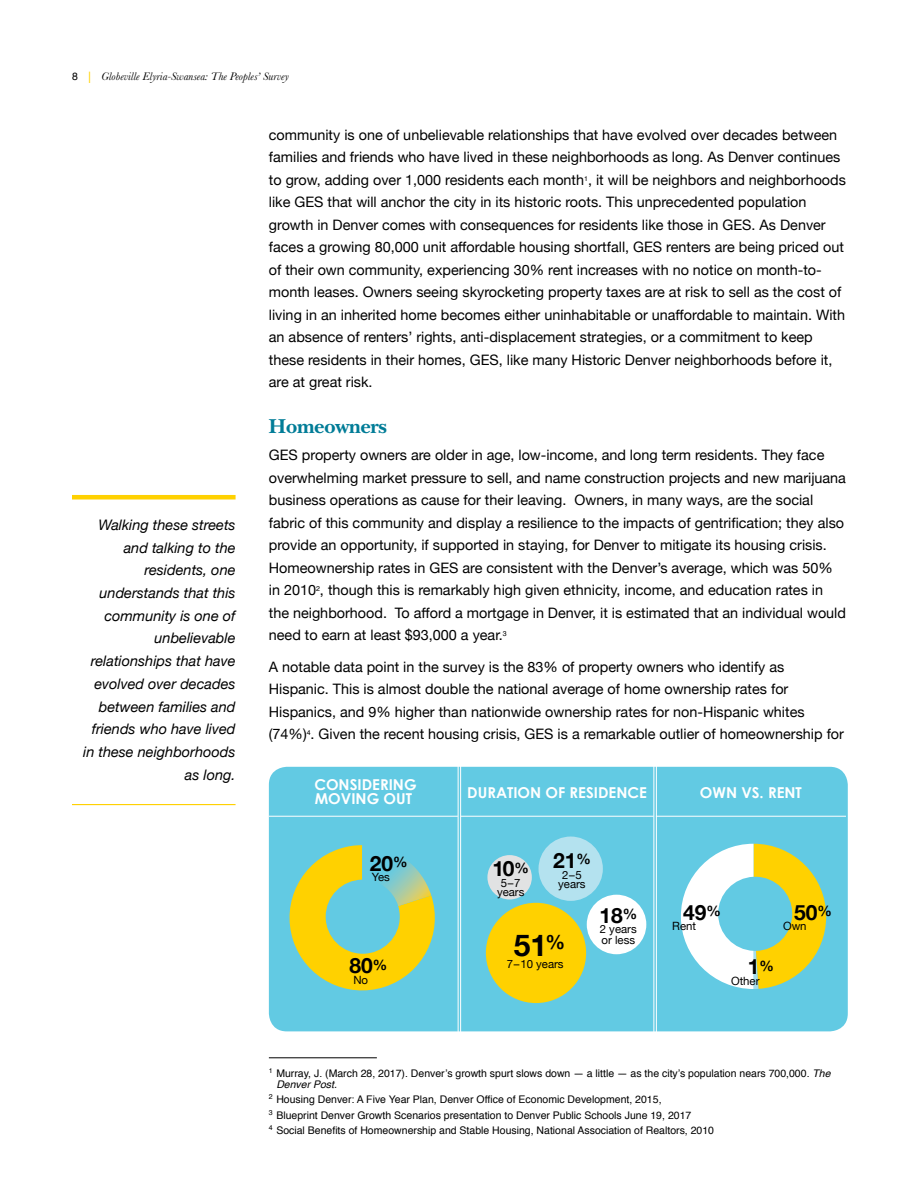
<style>
.page{position:relative;width:918px;height:1188px;background:#fff}
.page>*{position:absolute;margin:0;border:0;box-sizing:border-box;transform-origin:0 0}
.t1{font:700 30px "Helvetica Neue";color:#000}
.t2{font:700 21px "Helvetica Neue";color:#000}
.t3{font:700 21px "New Baskerville";letter-spacing:-.02em;color:#007c97}
.t4{font:700 15px/13.5px "Century Gothic";color:#fff}
.t5{font:italic 14.55px/22.6px "Helvetica Neue";color:#000;text-align:right}
.t6{font:14.4px/22.5px "Helvetica Neue";color:#000}
.t7{font:14.4px "Myriad Pro";letter-spacing:-.015em;color:#000}
.t8{font:11.4px/9px "Helvetica Neue";color:#000;text-align:center}
.t9{font:italic 11.4px "Baskerville";color:#000}
.t10{font:10.5px/15.3px "Helvetica";color:#000}
.s1{font-family:"Helvetica";font-style:normal;font-size:10.5px}
.s2{font-family:"Helvetica";font-style:normal;font-size:15.75px;color:#ffd100}
.s3{font-style:italic}
</style>
<div class="page">
<hr style="left:269px;top:1058px;width:108px;height:1px;background:#000">
<div style="left:269px;top:767px;width:579px;height:264px;background:#62cae3;border-radius:18px"></div>
<hr style="left:269px;top:816px;width:189px;height:1px;background:#fff">
<hr style="left:461px;top:816px;width:193px;height:1px;background:#fff">
<hr style="left:656px;top:816px;width:190px;height:1px;background:#fff">
<svg style="left:290px;top:845px;width:145px;height:145px"></svg>
<svg style="left:681px;top:844px;width:145px;height:145px"></svg>
<div style="left:587px;top:895px;width:59px;height:59px;background:#fff;border-radius:30px"></div>
<div style="left:539px;top:837px;width:64px;height:64px;background:#b4e2ef;border-radius:32px"></div>
<div style="left:487px;top:855px;width:45px;height:45px;background:#e1e2e3;border-radius:22px"></div>
<div style="left:486px;top:903px;width:100px;height:100px;background:#ffd100;border-radius:50px"></div>
<hr style="left:460px;top:765px;width:1px;height:268px;background:#fff">
<hr style="left:458px;top:765px;width:1px;height:268px;background:#fff">
<hr style="left:656px;top:765px;width:1px;height:268px;background:#fff">
<hr style="left:654px;top:765px;width:1px;height:268px;background:#fff">
<div style="left:72px;top:495px;width:164px;height:5px;background:#ffd100"></div>
<hr style="left:72px;top:804px;width:164px;height:1px;background:#ffd100">
<p class="t9" style="left:72px;top:69px;width:219px"><span class="s1">8</span> <span class="s2">|</span> Globeville Elyria-Swansea: The Peoples’ Survey</p>
<p class="t5" style="left:83px;top:514px;width:154px">Walking these streets and talking to the residents, one understands that this community is one of unbelievable relationships that have evolved over decades between families and friends who have lived in these neighborhoods as long.</p>
<p class="t6" style="left:269px;top:124px;width:579px">community is one of unbelievable relationships that have evolved over decades between families and friends who have lived in these neighborhoods as long. As Denver continues to grow, adding over 1,000 residents each month<sup>1</sup>, it will be neighbors and neighborhoods like GES that will anchor the city in its historic roots. This unprecedented population growth in Denver comes with consequences for residents like those in GES. As Denver faces a growing 80,000 unit affordable housing shortfall, GES renters are being priced out of their own community, experiencing 30% rent increases with no notice on month-to&shy;month leases. Owners seeing skyrocketing property taxes are at risk to sell as the cost of living in an inherited home becomes either uninhabitable or unaffordable to maintain. With an absence of renters’ rights, anti-displacement strategies, or a commitment to keep these residents in their homes, GES, like many Historic Denver neighborhoods before it, are at great risk.</p>
<h2 class="t3" style="left:269px;top:414px;width:120px">Homeowners</h2>
<p class="t6" style="left:269px;top:445px;width:579px">GES property owners are older in age, low-income, and long term residents. They face overwhelming market pressure to sell, and name construction projects and new marijuana business operations as cause for their leaving. Owners, in many ways, are the social fabric of this community and display a resilience to the impacts of gentrification; they also provide an opportunity, if supported in staying, for Denver to mitigate its housing crisis.<br>Homeownership rates in GES are consistent with the Denver’s average, which was 50% in 2010<sup>2</sup>, though this is remarkably high given ethnicity, income, and education rates in the neighborhood. To afford a mortgage in Denver, it is estimated that an individual would need to earn at least $93,000 a year.<sup>3</sup></p>
<p class="t6" style="left:269px;top:656px;width:577px">A notable data point in the survey is the 83% of property owners who identify as Hispanic. This is almost double the national average of home ownership rates for Hispanics, and 9% higher than nationwide ownership rates for non-Hispanic whites (74%)<sup>4</sup>. Given the recent housing crisis, GES is a remarkable outlier of homeownership for</p>
<p class="t7" style="left:313px;top:280px;width:67px">2 Yr or Less</p>
<p class="t7" style="left:402px;top:280px;width:44px">2 – 5 Yr</p>
<p class="t7" style="left:478px;top:280px;width:44px">5 – 7 Yr</p>
<p class="t7" style="left:551px;top:280px;width:52px">7 – 10 Yr</p>
<p class="t4" style="left:314px;top:778px;width:104px">CONSIDERING<br>MOVING OUT</p>
<p class="t4" style="left:467px;top:785px;width:181px">DURATION OF RESIDENCE</p>
<p class="t4" style="left:700px;top:785px;width:104px">OWN VS. RENT</p>
<h2 class="t2" style="left:370px;top:847px;width:39px">20<sup>%</sup></h2>
<p class="t8" style="left:372px;top:873px;width:19px">Yes</p>
<p class="t7" style="left:341px;top:853px;width:67px">2 Yr or Less</p>
<p class="t7" style="left:341px;top:947px;width:44px">5 – 7 Yr</p>
<h2 class="t2" style="left:349px;top:949px;width:39px">80<sup>%</sup></h2>
<p class="t8" style="left:353px;top:976px;width:16px">No</p>
<h2 class="t2" style="left:553px;top:844px;width:39px">21<sup>%</sup></h2>
<p class="t8" style="left:558px;top:871px;width:29px">2–5 years</p>
<h2 class="t2" style="left:492px;top:852px;width:38px">10<sup>%</sup></h2>
<p class="t8" style="left:497px;top:879px;width:29px">5–7 years</p>
<h1 class="t1" style="left:514px;top:922px;width:53px">51<sup>%</sup></h1>
<p class="t8" style="left:507px;top:960px;width:58px">7–10 years</p>
<h2 class="t2" style="left:599px;top:899px;width:39px">18<sup>%</sup></h2>
<p class="t8" style="left:600px;top:925px;width:38px;line-height:10.5px;text-align:left">2 years or less</p>
<h2 class="t2" style="left:683px;top:896px;width:39px">49<sup>%</sup></h2>
<p class="t8" style="left:672px;top:922px;width:25px">Rent</p>
<h2 class="t2" style="left:794px;top:896px;width:39px">50<sup>%</sup></h2>
<p class="t8" style="left:783px;top:922px;width:25px">Own</p>
<h2 class="t2" style="left:748px;top:950px;width:28px">1<sup>%</sup></h2>
<p class="t8" style="left:731px;top:977px;width:30px">Other</p>
<p class="t10" style="left:276px;top:1068px;width:556px;line-height:11.4px;text-indent:-7px"><sup>1</sup> Murray, J. (March 28, 2017). Denver’s growth spurt slows down — a little — as the city’s population nears 700,000. <span class="s3">The<br>Denver Post.</span></p>
<p class="t10" style="left:269px;top:1092px;width:447px"><sup>2</sup> Housing Denver: A Five Year Plan, Denver Office of Economic Development, 2015,<br><sup>3</sup> Blueprint Denver Growth Scenarios presentation to Denver Public Schools June 19, 2017<br><sup>4</sup> Social Benefits of Homeownership and Stable Housing, National Association of Realtors, 2010</p>
</div>
